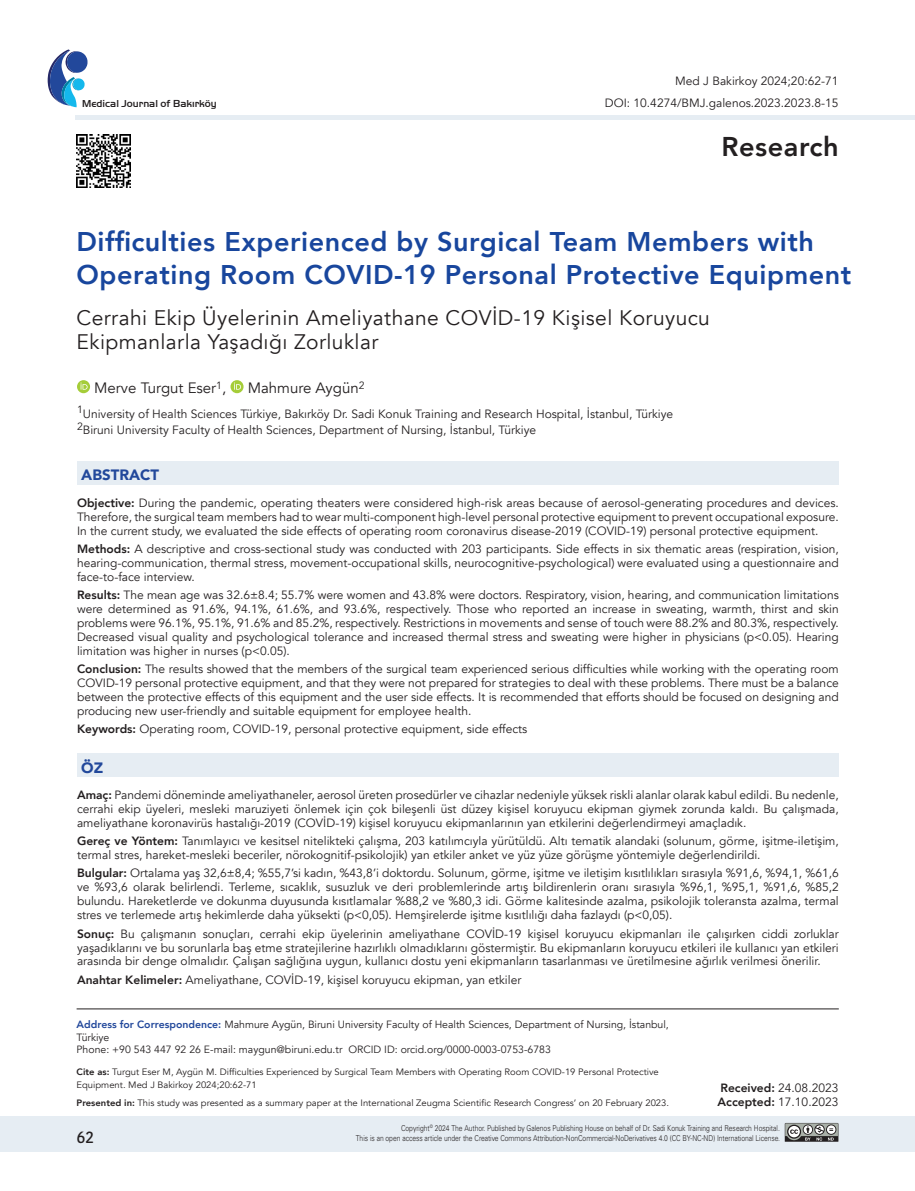
<style>
.page{position:relative;width:915px;height:1191px;background:#fff}
.page>*{position:absolute;margin:0;border:0;box-sizing:border-box;transform-origin:0 0}
.t1{font:800 27.15px "Avenir";letter-spacing:.02em;color:#231f20}
.BAŞLIK_BÜYÜK{font:800 27px/32.4px "Avenir";letter-spacing:.02em;color:#18469d}
.ANA_BAŞLIK_2{font:21px/24px "Avenir";letter-spacing:.02em;color:#231f20}
.t2{font:500 16.5px "Kohinoor Devanagari";color:#231f20}
.YAZAR{font:15px "Avenir";color:#231f20}
.başlık_iç{font:900 15px "Avenir";color:#22489b}
.ÖZET{font:12px/14px "Avenir";color:#231f20;text-align:justify}
.KURUM{font:12px "Avenir";color:#231f20}
.sayfa_no{font:12px "Avenir";color:#231f20}
.t3{font:10.5px/12.8px "Avenir";color:#231f20}
.t4{font:500 10.5px "Handel Got D";color:#231f20}
.t5{font:9.3px/13.5px "Avenir";color:#231f20}
.t6{font:8.1px/10.5px "Univers Light Tr";letter-spacing:-.005em;color:#231f20;text-align:right;scale:.83 1}
.s1{font-weight:800}
.s2{font-weight:800;color:#22489b}
</style>
<div class="page">
<div style="left:0;top:1116px;width:914px;height:35px;background:#e6edf3"></div>
<hr style="left:75px;top:115px;width:839px;height:4px;background:#e6edf3">
<svg style="left:48px;top:49px;width:40px;height:58px"></svg>
<svg style="left:784px;top:1123px;width:54px;height:18px"></svg>
<hr style="left:77px;top:1008px;width:761px;height:1px;background:#231f20">
<img style="left:77px;top:134px;width:53px;height:54px">
<svg style="left:77px;top:380px;width:13px;height:13px"></svg>
<svg style="left:80px;top:382px;width:8px;height:8px"></svg>
<svg style="left:230px;top:380px;width:13px;height:13px"></svg>
<svg style="left:234px;top:382px;width:7px;height:8px"></svg>
<div style="left:77px;top:461px;width:761px;height:23px;background:#e6edf3"></div>
<div style="left:77px;top:753px;width:761px;height:23px;background:#e6edf3"></div>
<p class="t4" style="left:82px;top:98px;width:136px">Medical Journal of Bakırköy</p>
<p class="sayfa_no" style="left:675px;top:74px;width:164px">Med J Bakirkoy 2024;20:62-71</p>
<p class="ÖZET" style="left:604px;top:96px;width:235px">DOI: 10.4274/BMJ.galenos.2023.2023.8-15</p>
<h1 class="t1" style="left:721px;top:126px;width:119px">Research</h1>
<p class="BAŞLIK_BÜYÜK" style="left:77px;top:226px;width:776px">Difficulties Experienced by Surgical Team Members with<br>Operating Room COVID-19 Personal Protective Equipment</p>
<p class="ANA_BAŞLIK_2" style="left:77px;top:306px;width:634px">Cerrahi Ekip Üyelerinin Ameliyathane COVİD-19 Kişisel Koruyucu<br>Ekipmanlarla Yaşadığı Zorluklar</p>
<p class="YAZAR" style="left:94px;top:379px;width:133px">Merve Turgut Eser<sup>1</sup>,</p>
<p class="YAZAR" style="left:248px;top:379px;width:118px">Mahmure Aygün<sup>2</sup></p>
<p class="KURUM" style="left:77px;top:406px;width:597px"><sup>1</sup>University of Health Sciences Türkiye, Bakırköy Dr. Sadi Konuk Training and Research Hospital, İstanbul, Türkiye</p>
<p class="KURUM" style="left:77px;top:423px;width:460px"><sup>2</sup>Biruni University Faculty of Health Sciences, Department of Nursing, İstanbul, Türkiye</p>
<p class="başlık_iç" style="left:81px;top:462px;width:79px">ABSTRACT</p>
<p class="ÖZET" style="left:77px;top:496px;width:763px"><span class="s1">Objective:</span> During the pandemic, operating theaters were considered high-risk areas because of aerosol-generating procedures and devices.<br>Therefore, the surgical team members had to wear multi-component high-level personal protective equipment to prevent occupational exposure.<br>In the current study, we evaluated the side effects of operating room coronavirus disease-2019 (COVID-19) personal protective equipment.</p>
<p class="ÖZET" style="left:77px;top:542px;width:763px"><span class="s1">Methods:</span> A descriptive and cross-sectional study was conducted with 203 participants. Side effects in six thematic areas (respiration, vision, hearing-communication, thermal stress, movement-occupational skills, neurocognitive-psychological) were evaluated using a questionnaire and face-to-face interview.</p>
<p class="ÖZET" style="left:77px;top:588px;width:763px"><span class="s1">Results:</span> The mean age was 32.6±8.4; 55.7% were women and 43.8% were doctors. Respiratory, vision, hearing, and communication limitations were determined as 91.6%, 94.1%, 61.6%, and 93.6%, respectively. Those who reported an increase in sweating, warmth, thirst and skin problems were 96.1%, 95.1%, 91.6% and 85.2%, respectively. Restrictions in movements and sense of touch were 88.2% and 80.3%, respectively.<br>Decreased visual quality and psychological tolerance and increased thermal stress and sweating were higher in physicians (p&lt;0.05). Hearing limitation was higher in nurses (p&lt;0.05).</p>
<p class="ÖZET" style="left:77px;top:662px;width:763px"><span class="s1">Conclusion:</span> The results showed that the members of the surgical team experienced serious difficulties while working with the operating room COVID-19 personal protective equipment, and that they were not prepared for strategies to deal with these problems. There must be a balance between the protective effects of this equipment and the user side effects. It is recommended that efforts should be focused on designing and producing new user-friendly and suitable equipment for employee health.</p>
<p class="ÖZET" style="left:77px;top:722px;width:451px"><span class="s1">Keywords:</span> Operating room, COVID-19, personal protective equipment, side effects</p>
<p class="başlık_iç" style="left:81px;top:754px;width:23px">ÖZ</p>
<p class="ÖZET" style="left:77px;top:788px;width:763px"><span class="s1">Amaç:</span> Pandemi döneminde ameliyathaneler, aerosol üreten prosedürler ve cihazlar nedeniyle yüksek riskli alanlar olarak kabul edildi. Bu nedenle, cerrahi ekip üyeleri, mesleki maruziyeti önlemek için çok bileşenli üst düzey kişisel koruyucu ekipman giymek zorunda kaldı. Bu çalışmada, ameliyathane koronavirüs hastalığı-2019 (COVİD-19) kişisel koruyucu ekipmanlarının yan etkilerini değerlendirmeyi amaçladık.</p>
<p class="ÖZET" style="left:77px;top:834px;width:763px"><span class="s1">Gereç ve Yöntem:</span> Tanımlayıcı ve kesitsel nitelikteki çalışma, 203 katılımcıyla yürütüldü. Altı tematik alandaki (solunum, görme, işitme-iletişim, termal stres, hareket-mesleki beceriler, nörokognitif-psikolojik) yan etkiler anket ve yüz yüze görüşme yöntemiyle değerlendirildi.</p>
<p class="ÖZET" style="left:77px;top:866px;width:763px"><span class="s1">Bulgular:</span> Ortalama yaş 32,6±8,4; %55,7’si kadın, %43,8’i doktordu. Solunum, görme, işitme ve iletişim kısıtlılıkları sırasıyla %91,6, %94,1, %61,6 ve %93,6 olarak belirlendi. Terleme, sıcaklık, susuzluk ve deri problemlerinde artış bildirenlerin oranı sırasıyla %96,1, %95,1, %91,6, %85,2 bulundu. Hareketlerde ve dokunma duyusunda kısıtlamalar %88,2 ve %80,3 idi. Görme kalitesinde azalma, psikolojik toleransta azalma, termal stres ve terlemede artış hekimlerde daha yüksekti (p&lt;0,05). Hemşirelerde işitme kısıtlılığı daha fazlaydı (p&lt;0,05).</p>
<p class="ÖZET" style="left:77px;top:926px;width:763px"><span class="s1">Sonuç:</span> Bu çalışmanın sonuçları, cerrahi ekip üyelerinin ameliyathane COVİD-19 kişisel koruyucu ekipmanları ile çalışırken ciddi zorluklar yaşadıklarını ve bu sorunlarla baş etme stratejilerine hazırlıklı olmadıklarını göstermiştir. Bu ekipmanların koruyucu etkileri ile kullanıcı yan etkileri arasında bir denge olmalıdır. Çalışan sağlığına uygun, kullanıcı dostu yeni ekipmanların tasarlanması ve üretilmesine ağırlık verilmesi önerilir.</p>
<p class="ÖZET" style="left:77px;top:972px;width:445px"><span class="s1">Anahtar Kelimeler:</span> Ameliyathane, COVİD-19, kişisel koruyucu ekipman, yan etkiler</p>
<p class="t3" style="left:77px;top:1018px;width:593px"><span class="s2">Address for Correspondence:</span> Mahmure Aygün, Biruni University Faculty of Health Sciences, Department of Nursing, İstanbul,<br>Türkiye<br>Phone: +90 543 447 92 26 E-mail: maygun@biruni.edu.tr ORCID ID: orcid.org/0000-0003-0753-6783</p>
<p class="t5" style="left:77px;top:1065px;width:583px"><span class="s1">Cite as:</span> Turgut Eser M, Aygün M. Difficulties Experienced by Surgical Team Members with Operating Room COVID-19 Personal Protective<br>Equipment. Med J Bakirkoy 2024;20:62-71</p>
<p class="t5" style="left:77px;top:1096px;width:593px"><span class="s1">Presented in:</span> This study was presented as a summary paper at the International Zeugma Scientific Research Congress’ on 20 February 2023.</p>
<p class="ÖZET" style="left:720px;top:1081px;width:119px"><span class="s1">Received:</span> 24.08.2023</p>
<p class="ÖZET" style="left:717px;top:1095px;width:122px"><span class="s1">Accepted:</span> 17.10.2023</p>
<h3 class="t2" style="left:77px;top:1127px;width:19px">62</h3>
<p class="t6" style="left:356px;top:1122px;width:512px">Copyright<sup>©</sup> 2024 The Author. Published by Galenos Publishing House on behalf of Dr. Sadi Konuk Training and Research Hospital.<br>This is an open access article under the Creative Commons Attribution-NonCommercial-NoDerivatives 4.0 (CC BY-NC-ND) International License.</p>
</div>
